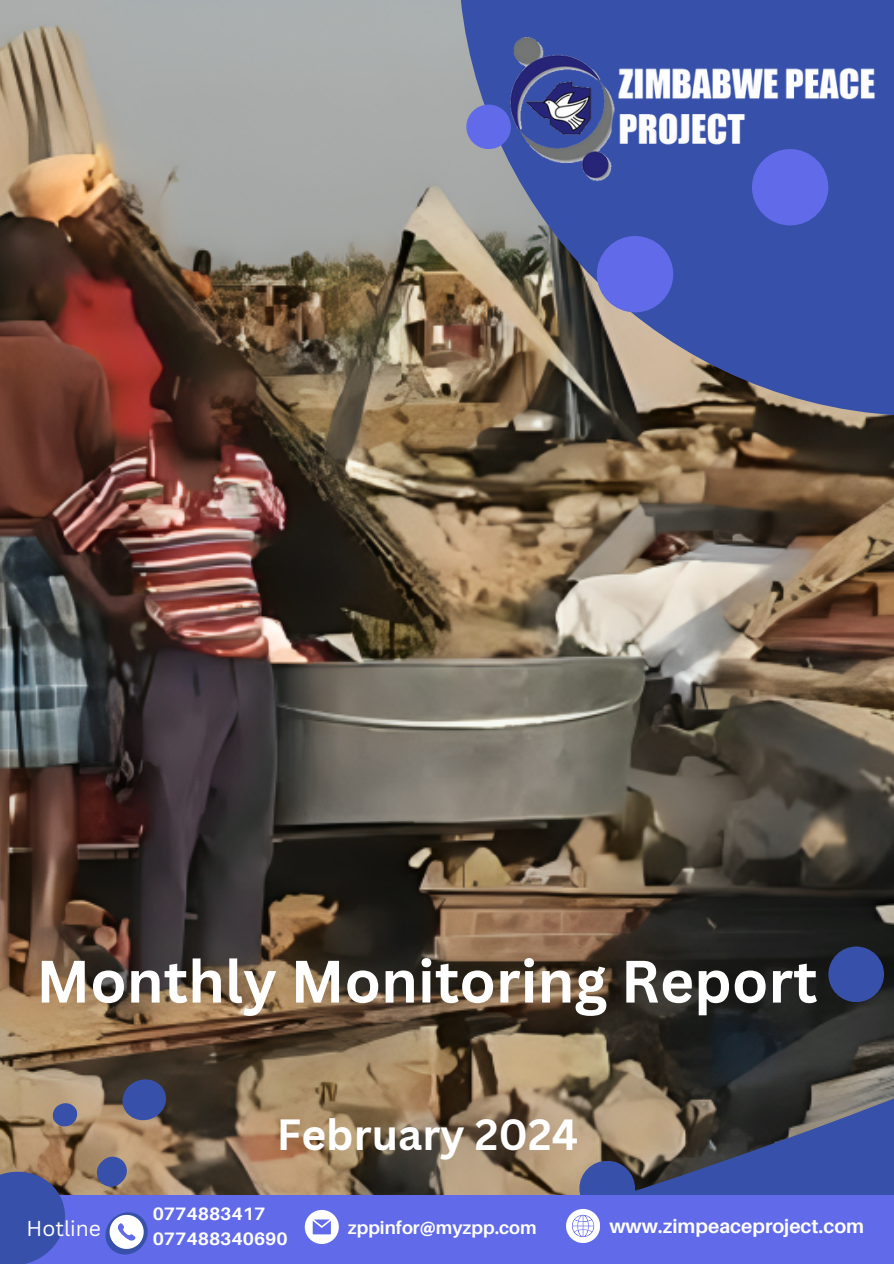
<style>
.page{position:relative;width:894px;height:1264px;background:#fff}
.page>*{position:absolute;margin:0;border:0;box-sizing:border-box;transform-origin:0 0}
.t1{font:700 58.35px "Canva Sans";color:#fff}
.t2{font:700 42.45px "Canva Sans";color:#fff}
.t3{font:21px "Canva Sans";color:#fff}
.t4{font:700 19.5px "Aileron";color:#fff}
.t5{font:700 18px "Aileron";color:#fff}
</style>
<div class="page">
<img style="left:0;top:0;width:893px;height:1096px">
<svg style="left:458px;top:0;width:435px;height:416px;background:#555f8f"></svg>
<div style="left:596px;top:236px;width:77px;height:76px;background:#616ae8;border-radius:50%"></div>
<div style="left:751px;top:149px;width:77px;height:76px;background:#616ae8;border-radius:50%"></div>
<div style="left:466px;top:104px;width:44px;height:45px;background:#616ae8;border-radius:50%"></div>
<svg style="left:168px;top:1096px;width:725px;height:99px;background:#706563"></svg>
<div style="left:828px;top:946px;width:55px;height:56px;background:#3750a9;border-radius:50%"></div>
<div style="left:579px;top:1160px;width:56px;height:56px;background:#3750a9;border-radius:50%"></div>
<div style="left:0;top:1195px;width:893px;height:68px;background:#616ae8"></div>
<svg style="left:0;top:1076px;width:168px;height:187px"></svg>
<svg style="left:305px;top:1210px;width:33px;height:33px"></svg>
<svg style="left:566px;top:1209px;width:33px;height:33px"></svg>
<img style="left:507px;top:38px;width:376px;height:144px">
<p class="t1" style="left:36px;top:940px;width:782px">Monthly Monitoring Report</p>
<p class="t2" style="left:277px;top:1104px;width:303px">February 2024</p>
<h1 class="t5" style="left:153px;top:1202px;width:114px">0774883417</h1>
<p class="t5" style="left:153px;top:1227px;width:137px">077488340690</p>
<h2 class="t3" style="left:27px;top:1213px;width:76px">Hotline</h2>
<p class="t5" style="left:348px;top:1216px;width:190px">zppinfor@myzpp.com</p>
<p class="t4" style="left:609px;top:1213px;width:256px">www.zimpeaceproject.com</p>
</div>
